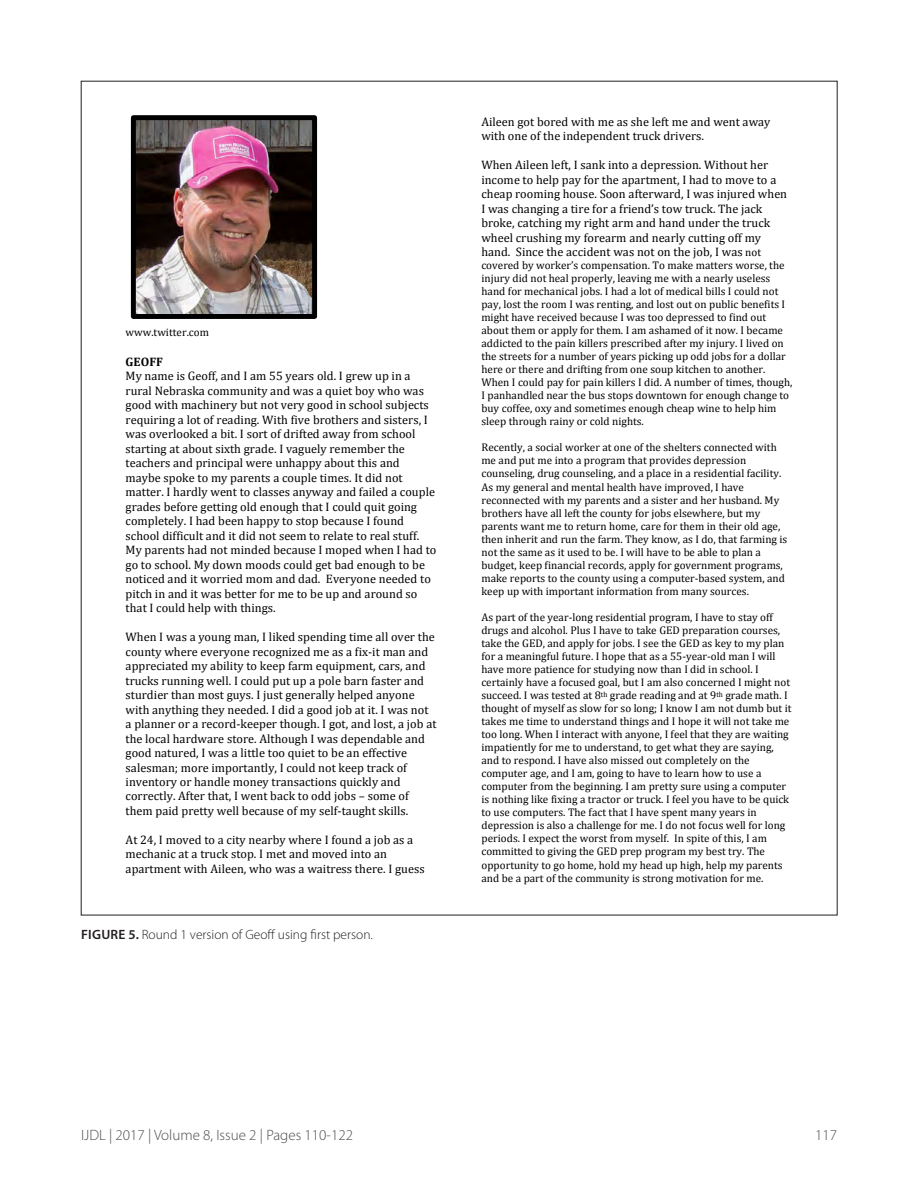
<style>
.page{position:relative;width:918px;height:1188px;background:#fff}
.page>*{position:absolute;margin:0;border:0;box-sizing:border-box;transform-origin:0 0}
.t1{font:300 15px "Myriad Pro";color:#4b4c4d}
.t2{font:300 13.5px "Myriad Pro";color:#231f20}
.t3{font:12.3px/14.5px "Cambria";color:#000}
.t4{font:11.1px/13px "Cambria";color:#000}
.s1{font-weight:700}
.s2{font-weight:600}
.s3{font-size:11.1px}
</style>
<div class="page">
<img style="left:137px;top:121px;width:174px;height:192px">
<div style="left:131px;top:115px;width:186px;height:204px;border:5px solid #000"></div>
<p class="t4" style="left:126px;top:325px;width:85px">www.twitter.com</p>
<p class="t3" style="left:126px;top:354px;width:312px"><span class="s1">GEOFF<br></span>My name is Geoff, and I am 55 years old. I grew up in a rural Nebraska community and was a quiet boy who was good with machinery but not very good in school subjects requiring a lot of reading. With five brothers and sisters, I was overlooked a bit. I sort of drifted away from school starting at about sixth grade. I vaguely remember the teachers and principal were unhappy about this and maybe spoke to my parents a couple times. It did not matter. I hardly went to classes anyway and failed a couple grades before getting old enough that I could quit going completely. I had been happy to stop because I found school difficult and it did not seem to relate to real stuff.<br>My parents had not minded because I moped when I had to go to school. My down moods could get bad enough to be noticed and it worried mom and dad. Everyone needed to pitch in and it was better for me to be up and around so that I could help with things.</p>
<p class="t3" style="left:126px;top:630px;width:313px">When I was a young man, I liked spending time all over the county where everyone recognized me as a fix-it man and appreciated my ability to keep farm equipment, cars, and trucks running well. I could put up a pole barn faster and sturdier than most guys. I just generally helped anyone with anything they needed. I did a good job at it. I was not a planner or a record-keeper though. I got, and lost, a job at the local hardware store. Although I was dependable and good natured, I was a little too quiet to be an effective salesman; more importantly, I could not keep track of inventory or handle money transactions quickly and correctly. After that, I went back to odd jobs – some of them paid pretty well because of my self-taught skills.</p>
<p class="t3" style="left:126px;top:832px;width:301px">At 24, I moved to a city nearby where I found a job as a mechanic at a truck stop. I met and moved into an apartment with Aileen, who was a waitress there. I guess</p>
<p class="t2" style="left:81px;top:927px;width:293px"><span class="s2">FIGURE 5.</span> Round 1 version of Geoff using first person.</p>
<p class="t3" style="left:481px;top:114px;width:291px">Aileen got bored with me as she left me and went away with one of the independent truck drivers.</p>
<p class="t3" style="left:481px;top:158px;width:307px">When Aileen left, I sank into a depression. Without her income to help pay for the apartment, I had to move to a cheap rooming house. Soon afterward, I was injured when I was changing a tire for a friend’s tow truck. The jack broke, catching my right arm and hand under the truck wheel crushing my forearm and nearly cutting off my hand. Since the accident was not on the job, I was <span class="s3">not</span></p>
<p class="t4" style="left:481px;top:259px;width:312px">covered by worker’s compensation. To make matters worse, the injury did not heal properly, leaving me with a nearly useless hand for mechanical jobs. I had a lot of medical bills I could not pay, lost the room I was renting, and lost out on public benefits I might have received because I was too depressed to find out about them or apply for them. I am ashamed of it now. I became addicted to the pain killers prescribed after my injury. I lived on the streets for a number of years picking up odd jobs for a dollar here or there and drifting from one soup kitchen to another.<br>When I could pay for pain killers I did. A number of times, though, I panhandled near the bus stops downtown for enough change to buy coffee, oxy and sometimes enough cheap wine to help him sleep through rainy or cold nights.</p>
<p class="t4" style="left:481px;top:441px;width:307px">Recently, a social worker at one of the shelters connected with me and put me into a program that provides depression counseling, drug counseling, and a place in a residential facility.<br>As my general and mental health have improved, I have reconnected with my parents and a sister and her husband. My brothers have all left the county for jobs elsewhere, but my parents want me to return home, care for them in their old age, then inherit and run the farm. They know, as I do, that farming is not the same as it used to be. I will have to be able to plan a budget, keep financial records, apply for government programs, make reports to the county using a computer-based system, and keep up with important information from many sources.</p>
<p class="t4" style="left:481px;top:611px;width:312px">As part of the year-long residential program, I have to stay off drugs and alcohol. Plus I have to take GED preparation courses, take the GED, and apply for jobs. I see the GED as key to my plan for a meaningful future. I hope that as a 55-year-old man I will have more patience for studying now than I did in school. I certainly have a focused goal, but I am also concerned I might not succeed. I was tested at 8<sup>th</sup> grade reading and at 9<sup>th</sup> grade math. I thought of myself as slow for so long; I know I am not dumb but it takes me time to understand things and I hope it will not take me too long. When I interact with anyone, I feel that they are waiting impatiently for me to understand, to get what they are saying, and to respond. I have also missed out completely on the computer age, and I am, going to have to learn how to use a computer from the beginning. I am pretty sure using a computer is nothing like fixing a tractor or truck. I feel you have to be quick to use computers. The fact that I have spent many years in depression is also a challenge for me. I do not focus well for long periods. I expect the worst from myself. In spite of this, I am committed to giving the GED prep program my best try. The opportunity to go home, hold my head up high, help my parents and be a part of the community is strong motivation for me.</p>
<h1 class="t1" style="left:81px;top:1126px;width:273px">IJDL | 2017 | Volume 8, Issue 2 | Pages 110-122</h1>
<h1 class="t1" style="left:815px;top:1126px;width:23px">117</h1>
</div>
